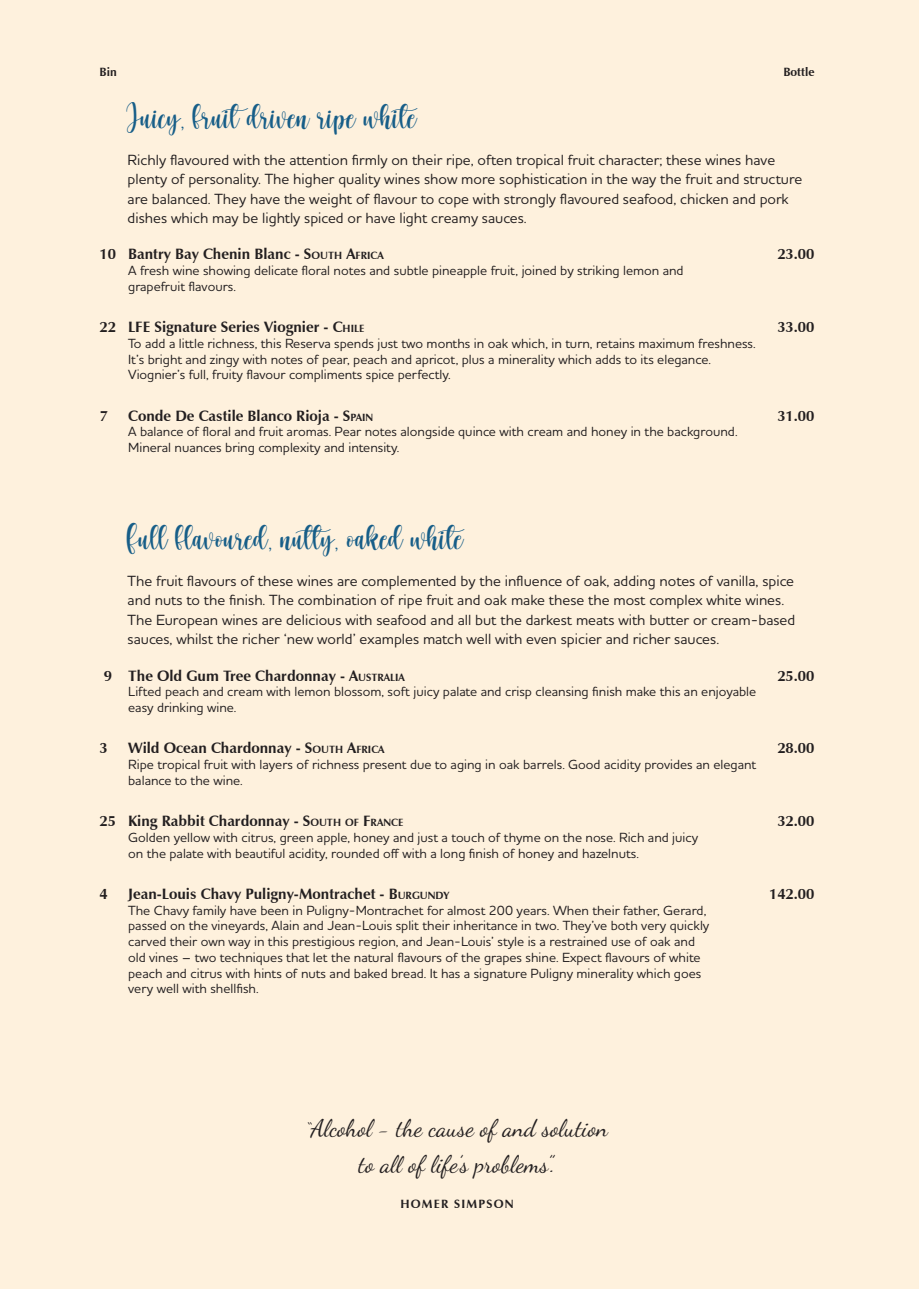
<style>
.page{position:relative;width:919px;height:1289px;background:#fff}
.page>*{position:absolute;margin:0;border:0;box-sizing:border-box;transform-origin:0 0}
.t1{font:30px "Homework";color:#175e88}
.t2{font:24px/36px "Dancing Script";color:#231f20;text-align:center}
.t3{font:500 15px/19.5px "Houschka Pro";color:#231f20}
.t4{font:700 15px "Zapf Humanist 601 BT";color:#231f20}
.t5{font:500 13.5px/15.8px "Houschka Pro";color:#231f20}
.t6{font:700 12px "Zapf Humanist 601 BT";letter-spacing:.1em;color:#231f20}
.s1{font-style:inherit}
.s2{font-size:10.5px}
.s3{font-size:19.5px}
</style>
<div class="page">
<div style="left:0;top:0;width:918px;height:1288px;background:#fef1dd"></div>
<p class="t6" style="left:100px;top:64px;width:19px">Bin</p>
<p class="t6" style="left:783px;top:64px;width:32px">Bottle</p>
<p class="t1" style="left:128px;top:97px;width:301px">Juicy, fruitdriven ripe white</p>
<p class="t3" style="left:128px;top:149px;width:676px">Richly flavoured with the attention firmly on their ripe, often tropical fruit character; these wines have plenty of personality. The higher quality wines show more sophistication in the way the fruit and structure are balanced. They have the weight of flavour to cope with strongly flavoured seafood, chicken and pork dishes which may be lightly spiced or have light creamy sauces.</p>
<p class="t4" style="left:100px;top:245px;width:286px">10 Bantry Bay Chenin Blanc - <span class="s1">S</span><span class="s2">OUTH</span> <span class="s1">A</span><span class="s2">FRICA</span></p>
<p class="t4" style="left:777px;top:245px;width:39px">23.00</p>
<p class="t5" style="left:128px;top:262px;width:557px">A fresh wine showing delicate floral notes and subtle pineapple fruit, joined by striking lemon and grapefruit flavours.</p>
<p class="t4" style="left:100px;top:318px;width:266px">22 LFE Signature Series Viognier - <span class="s1">C</span><span class="s2">HILE</span></p>
<p class="t4" style="left:777px;top:318px;width:39px">33.00</p>
<p class="t5" style="left:128px;top:335px;width:628px">To add a little richness, this Reserva spends just two months in oak which, in turn, retains maximum freshness.<br>It’s bright and zingy with notes of pear, peach and apricot, plus a minerality which adds to its elegance.<br>Viognier’s full, fruity flavour compliments spice perfectly.</p>
<p class="t4" style="left:100px;top:406px;width:10px">7</p>
<p class="t4" style="left:128px;top:406px;width:245px">Conde De Castile Blanco Rioja - <span class="s1">S</span><span class="s2">PAIN</span></p>
<p class="t4" style="left:777px;top:406px;width:39px">31.00</p>
<p class="t5" style="left:128px;top:423px;width:610px">A balance of floral and fruit aromas. Pear notes alongside quince with cream and honey in the background.<br>Mineral nuances bring complexity and intensity.</p>
<p class="t1" style="left:128px;top:518px;width:348px">Full flavoured, nutty, oaked white</p>
<p class="t3" style="left:128px;top:570px;width:669px">The fruit flavours of these wines are complemented by the influence of oak, adding notes of vanilla, spice and nuts to the finish. The combination of ripe fruit and oak make these the most complex white wines.<br>The European wines are delicious with seafood and all but the darkest meats with butter or cream-based sauces, whilst the richer ‘new world’ examples match well with even spicier and richer sauces.</p>
<p class="t4" style="left:104px;top:666px;width:303px">9 The Old Gum Tree Chardonnay - <span class="s1">A</span><span class="s2">USTRALIA</span></p>
<p class="t4" style="left:777px;top:666px;width:39px">25.00</p>
<p class="t5" style="left:128px;top:683px;width:629px">Lifted peach and cream with lemon blossom, soft juicy palate and crisp cleansing finish make this an enjoyable easy drinking wine.</p>
<p class="t4" style="left:100px;top:739px;width:10px">3</p>
<p class="t4" style="left:128px;top:739px;width:258px">Wild Ocean Chardonnay - <span class="s1">S</span><span class="s2">OUTH</span> <span class="s1">A</span><span class="s2">FRICA</span></p>
<p class="t4" style="left:777px;top:739px;width:39px">28.00</p>
<p class="t5" style="left:128px;top:756px;width:629px">Ripe tropical fruit with layers of richness present due to aging in oak barrels. Good acidity provides an elegant balance to the wine.</p>
<p class="t4" style="left:100px;top:811px;width:305px">25 King Rabbit Chardonnay - <span class="s1">S</span><span class="s2">OUTH OF</span> <span class="s1">F</span> <span class="s2">RANCE</span></p>
<p class="t4" style="left:777px;top:811px;width:39px">32.00</p>
<p class="t5" style="left:128px;top:829px;width:571px">Golden yellow with citrus, green apple, honey and just a touch of thyme on the nose. Rich and juicy on the palate with beautiful acidity, rounded off with a long finish of honey and hazelnuts.</p>
<p class="t4" style="left:100px;top:884px;width:10px">4</p>
<p class="t4" style="left:128px;top:884px;width:322px">Jean-Louis Chavy Puligny-Montrachet - <span class="s1">B</span><span class="s2">URGUNDY</span></p>
<p class="t4" style="left:769px;top:884px;width:47px">142.00</p>
<p class="t5" style="left:128px;top:901px;width:582px">The Chavy family have been in Puligny-Montrachet for almost 200 years. When their father, Gerard, passed on the vineyards, Alain and Jean-Louis split their inheritance in two. They’ve both very quickly carved their own way in this prestigious region, and Jean-Louis’ style is a restrained use of oak and old vines – two techniques that let the natural flavours of the grapes shine. Expect flavours of white peach and citrus with hints of nuts and baked bread. It has a signature Puligny minerality which goes very well with shellfish.</p>
<p class="t2" style="left:306px;top:1110px;width:303px"><span class="s3">“</span>Alcohol - the cause of and solution to all of life’s problems ”.</p>
<p class="t6" style="left:400px;top:1196px;width:115px">HOMER SIMPSON</p>
</div>
